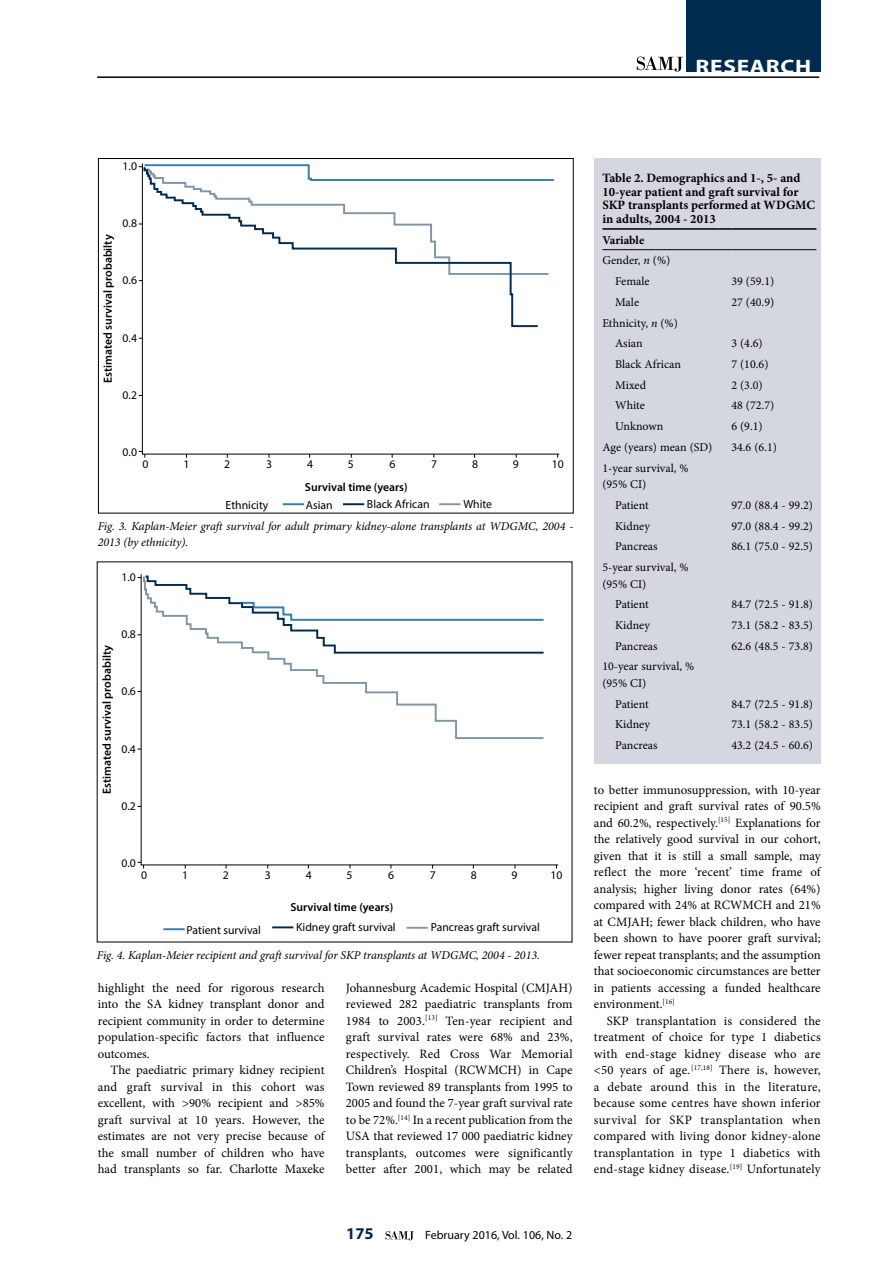
<style>
.page{position:relative;width:893px;height:1263px;background:#fff}
.page>*{position:absolute;margin:0;border:0;box-sizing:border-box;transform-origin:0 0}
.t1{font:700 19.5px "Myriad Pro";letter-spacing:.03em;color:#fff;scale:1.2 1}
.t2{font:700 16.5px "Myriad Pro";color:#002b4e}
.t3{font:12.75px/16.5px "Minion Pro";letter-spacing:.005em;color:#000;text-align:justify}
.t4{font:700 12.75px/13.5px "Minion Pro";color:#000}
.t5{font:12px/16.5px "Minion Pro";color:#000}
.t6{font:italic 12px/16.5px "Minion Pro";letter-spacing:-.01em;color:#000}
.t7{font:12px "Myriad Pro";color:#000}
.t8{font:700 12px "Minion Pro";letter-spacing:-.005em;color:#000}
.t9{font:11.7px "Myriad Pro";color:#000}
.t10{font:600 11.7px "Myriad Pro";color:#000}
.s1{font-style:italic}
</style>
<div class="page">
<svg style="left:385px;top:1231px;width:29px;height:9px"></svg>
<hr style="left:97px;top:76px;width:722px;height:2px;background:#000">
<div style="left:686px;top:0;width:135px;height:72px;background:#002b4e"></div>
<svg style="left:637px;top:57px;width:46px;height:15px"></svg>
<div style="left:594px;top:158px;width:227px;height:606px;background:#d5d7e0"></div>
<hr style="left:602px;top:228px;width:117px;height:2px;background:#000">
<svg style="left:719px;top:228px;width:12px;height:2px"></svg>
<hr style="left:731px;top:228px;width:85px;height:2px;background:#000">
<hr style="left:602px;top:249px;width:117px;height:1px;background:#000">
<svg style="left:719px;top:249px;width:12px;height:1px"></svg>
<hr style="left:731px;top:249px;width:85px;height:1px;background:#000">
<svg style="left:141px;top:163px;width:419px;height:292px"></svg>
<svg style="left:139px;top:451px;width:6px;height:7px"></svg>
<hr style="left:283px;top:503px;width:21px;height:2px;background:#005d9d">
<hr style="left:343px;top:503px;width:21px;height:2px;background:#002b4e">
<hr style="left:439px;top:503px;width:21px;height:2px;background:#002b4e">
<svg style="left:139px;top:164px;width:415px;height:117px"></svg>
<svg style="left:143px;top:166px;width:397px;height:162px"></svg>
<svg style="left:140px;top:655px;width:418px;height:211px"></svg>
<svg style="left:138px;top:862px;width:6px;height:6px"></svg>
<hr style="left:163px;top:928px;width:22px;height:2px;background:#005d9d">
<hr style="left:272px;top:926px;width:21px;height:2px;background:#002b4e">
<hr style="left:407px;top:927px;width:21px;height:2px;background:#002b4e">
<svg style="left:143px;top:655px;width:401px;height:84px"></svg>
<svg style="left:138px;top:574px;width:406px;height:81px"></svg>
<h1 class="t1" style="left:696px;top:54px;width:98px">RESEARCH</h1>
<p class="t9" style="left:123px;top:159px;width:16px">1.0</p>
<p class="t10" style="left:101px;top:383px;width:150px;rotate:-90deg">Estimated survival probabilty</p>
<p class="t9" style="left:123px;top:216px;width:16px">0.8</p>
<p class="t9" style="left:123px;top:273px;width:16px">0.6</p>
<p class="t9" style="left:123px;top:331px;width:16px">0.4</p>
<p class="t9" style="left:123px;top:388px;width:16px">0.2</p>
<p class="t9" style="left:123px;top:445px;width:16px">0.0</p>
<p class="t9" style="left:142px;top:457px;width:8px">0</p>
<p class="t9" style="left:183px;top:457px;width:8px">1</p>
<p class="t9" style="left:224px;top:457px;width:8px">2</p>
<p class="t9" style="left:266px;top:457px;width:8px">3</p>
<p class="t9" style="left:307px;top:457px;width:8px">4</p>
<p class="t9" style="left:348px;top:457px;width:8px">5</p>
<p class="t9" style="left:431px;top:457px;width:8px">7</p>
<p class="t9" style="left:472px;top:457px;width:8px">8</p>
<p class="t9" style="left:513px;top:457px;width:8px">9</p>
<p class="t9" style="left:552px;top:457px;width:14px">10</p>
<p class="t9" style="left:389px;top:457px;width:8px">6</p>
<p class="t10" style="left:305px;top:479px;width:104px">Survival time (years)</p>
<p class="t9" style="left:226px;top:497px;width:44px">Ethnicity</p>
<p class="t9" style="left:306px;top:497px;width:28px">Asian</p>
<p class="t9" style="left:367px;top:497px;width:64px">Black African</p>
<p class="t9" style="left:463px;top:497px;width:30px">White</p>
<p class="t6" style="left:98px;top:517px;width:477px">Fig. 3. Kaplan-Meier graft survival for adult primary kidney-alone transplants at WDGMC, 2004 -<br>2013 (by ethnicity).</p>
<p class="t9" style="left:121px;top:570px;width:16px">1.0</p>
<p class="t10" style="left:99px;top:794px;width:150px;rotate:-90deg">Estimated survival probabilty</p>
<p class="t9" style="left:121px;top:627px;width:16px">0.8</p>
<p class="t9" style="left:121px;top:684px;width:16px">0.6</p>
<p class="t9" style="left:121px;top:741px;width:16px">0.4</p>
<p class="t9" style="left:121px;top:799px;width:16px">0.2</p>
<p class="t9" style="left:121px;top:855px;width:16px">0.0</p>
<p class="t9" style="left:141px;top:868px;width:8px">0</p>
<p class="t9" style="left:182px;top:868px;width:8px">1</p>
<p class="t9" style="left:223px;top:868px;width:8px">2</p>
<p class="t9" style="left:265px;top:868px;width:8px">3</p>
<p class="t9" style="left:306px;top:868px;width:8px">4</p>
<p class="t9" style="left:346px;top:868px;width:8px">5</p>
<p class="t9" style="left:430px;top:868px;width:8px">7</p>
<p class="t9" style="left:471px;top:868px;width:8px">8</p>
<p class="t9" style="left:511px;top:868px;width:8px">9</p>
<p class="t9" style="left:551px;top:868px;width:14px">10</p>
<p class="t9" style="left:388px;top:868px;width:8px">6</p>
<p class="t10" style="left:290px;top:900px;width:104px">Survival time (years)</p>
<p class="t9" style="left:187px;top:922px;width:76px">Patient survival</p>
<p class="t9" style="left:296px;top:920px;width:101px">Kidney graft survival</p>
<p class="t9" style="left:431px;top:920px;width:111px">Pancreas graft survival</p>
<p class="t6" style="left:97px;top:947px;width:444px">Fig. 4. Kaplan-Meier recipient and graft survival for SKP transplants at WDGMC, 2004 - 2013.</p>
<p class="t3" style="left:98px;top:979px;width:228px">highlight the need for rigorous research into the SA kidney transplant donor and recipient community in order to determine population-specific factors that influence outcomes.</p>
<p class="t3" style="left:98px;top:1062px;width:228px;text-indent:13px">The paediatric primary kidney recipient and graft survival in this cohort was excellent, with &gt;90% recipient and &gt;85% graft survival at 10 years. However, the estimates are not very precise because of the small number of children who have had transplants so far. Charlotte Maxeke</p>
<p class="t3" style="left:346px;top:979px;width:228px">Johannesburg Academic Hospital (CMJAH) reviewed 282 paediatric transplants from 1984 to 2003.<sup>[13]</sup> Ten-year recipient and graft survival rates were 68% and 23%, respectively. Red Cross War Memorial Children’s Hospital (RCWMCH) in Cape Town reviewed 89 transplants from 1995 to 2005 and found the 7-year graft survival rate to be 72%.<sup>[14]</sup> In a recent publication from the USA that reviewed 17 000 paediatric kidney transplants, outcomes were significantly better after 2001, which may be related</p>
<p class="t2" style="left:346px;top:1223px;width:29px">175</p>
<p class="t7" style="left:425px;top:1228px;width:149px">February 2016, Vol. 106, No. 2</p>
<p class="t4" style="left:602px;top:171px;width:214px">Table 2. Demographics and 1-, 5- and<br>10-year patient and graft survival for<br>SKP transplants performed at WDGMC in adults, 2004 - 2013</p>
<p class="t8" style="left:602px;top:231px;width:43px">Variable</p>
<p class="t5" style="left:602px;top:252px;width:69px">Gender, <span class="s1">n</span> (%)</p>
<p class="t5" style="left:615px;top:273px;width:36px">Female</p>
<p class="t5" style="left:731px;top:273px;width:44px">39 (59.1)</p>
<p class="t5" style="left:615px;top:294px;width:25px">Male</p>
<p class="t5" style="left:731px;top:294px;width:44px">27 (40.9)</p>
<p class="t5" style="left:615px;top:312px;width:64px;line-height:20.7px;text-indent:-13px">Ethnicity, <span class="s1">n</span> (%)<br>Asian</p>
<p class="t5" style="left:731px;top:335px;width:33px">3 (4.6)</p>
<p class="t5" style="left:615px;top:356px;width:67px">Black African</p>
<p class="t5" style="left:731px;top:356px;width:39px">7 (10.6)</p>
<p class="t5" style="left:615px;top:377px;width:32px">Mixed</p>
<p class="t5" style="left:731px;top:377px;width:33px">2 (3.0)</p>
<p class="t5" style="left:615px;top:397px;width:31px">White</p>
<p class="t5" style="left:731px;top:397px;width:44px">48 (72.7)</p>
<p class="t5" style="left:615px;top:418px;width:50px">Unknown</p>
<p class="t5" style="left:731px;top:418px;width:33px">6 (9.1)</p>
<p class="t5" style="left:602px;top:439px;width:111px">Age (years) mean (SD)</p>
<p class="t5" style="left:731px;top:439px;width:47px">34.6 (6.1)</p>
<p class="t5" style="left:602px;top:460px;width:88px">1-year survival, % (95% CI)</p>
<p class="t5" style="left:615px;top:497px;width:35px">Patient</p>
<p class="t5" style="left:731px;top:497px;width:83px">97.0 (88.4 - 99.2)</p>
<p class="t5" style="left:615px;top:518px;width:36px">Kidney</p>
<p class="t5" style="left:731px;top:518px;width:83px">97.0 (88.4 - 99.2)</p>
<p class="t5" style="left:615px;top:538px;width:44px">Pancreas</p>
<p class="t5" style="left:731px;top:538px;width:83px">86.1 (75.0 - 92.5)</p>
<p class="t5" style="left:602px;top:559px;width:88px">5-year survival, % (95% CI)</p>
<p class="t5" style="left:615px;top:596px;width:35px">Patient</p>
<p class="t5" style="left:731px;top:596px;width:83px">84.7 (72.5 - 91.8)</p>
<p class="t5" style="left:615px;top:617px;width:36px">Kidney</p>
<p class="t5" style="left:731px;top:617px;width:83px">73.1 (58.2 - 83.5)</p>
<p class="t5" style="left:615px;top:638px;width:44px">Pancreas</p>
<p class="t5" style="left:731px;top:638px;width:83px">62.6 (48.5 - 73.8)</p>
<p class="t5" style="left:602px;top:658px;width:93px">10-year survival, % (95% CI)</p>
<p class="t5" style="left:615px;top:696px;width:35px">Patient</p>
<p class="t5" style="left:731px;top:696px;width:83px">84.7 (72.5 - 91.8)</p>
<p class="t5" style="left:615px;top:716px;width:36px">Kidney</p>
<p class="t5" style="left:731px;top:716px;width:83px">73.1 (58.2 - 83.5)</p>
<p class="t5" style="left:615px;top:737px;width:44px">Pancreas</p>
<p class="t5" style="left:731px;top:737px;width:83px">43.2 (24.5 - 60.6)</p>
<p class="t3" style="left:594px;top:781px;width:228px">to better immunosuppression, with 10-year recipient and graft survival rates of 90.5% and 60.2%, respectively.<sup>[15]</sup> Explanations for the relatively good survival in our cohort, given that it is still a small sample, may reflect the more ‘recent’ time frame of analysis; higher living donor rates (64%) compared with 24% at RCWMCH and 21% at CMJAH; fewer black children, who have been shown to have poorer graft survival; fewer repeat transplants; and the assumption that socioeconomic circumstances are better in patients accessing a funded healthcare environment.<sup>[16]</sup></p>
<p class="t3" style="left:594px;top:1012px;width:228px;text-indent:13px">SKP transplantation is considered the treatment of choice for type 1 diabetics with end-stage kidney disease who are &lt;50 years of age.<sup>[17,18]</sup> There is, however, a debate around this in the literature, because some centres have shown inferior survival for SKP transplantation when compared with living donor kidney-alone transplantation in type 1 diabetics with end-stage kidney disease.<sup>[19]</sup> Unfortunately</p>
</div>
